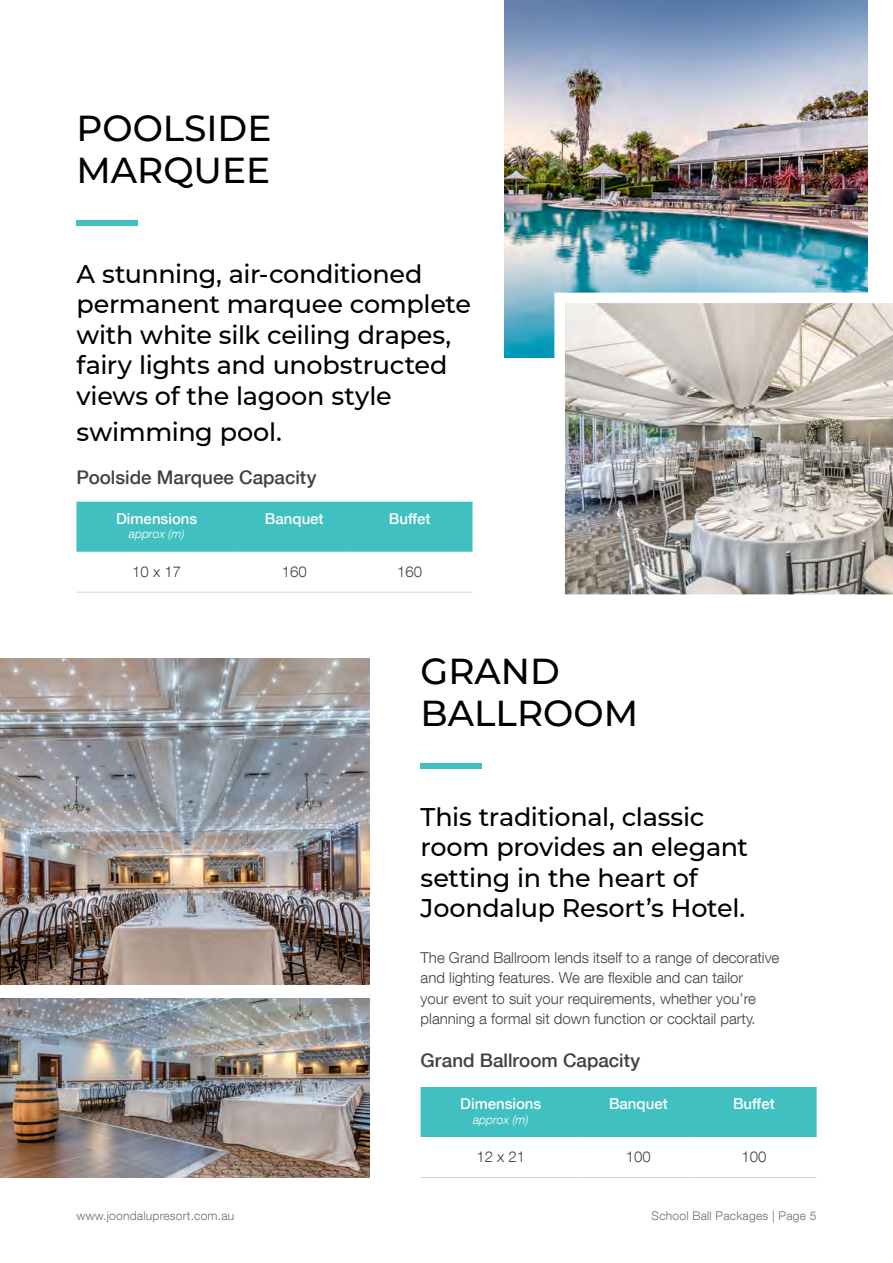
<style>
.page{position:relative;width:893px;height:1263px;background:#fff}
.page>*{position:absolute;margin:0;border:0;box-sizing:border-box;transform-origin:0 0}
.t1{font:500 36px/42px "Montserrat";color:#000}
.t2{font:500 25.5px/30.6px "Montserrat";letter-spacing:-.015em;color:#000}
.t3{font:500 18.75px "Helvetica Neue LT Com";color:#414042}
.t4{font:300 15px/20.2px "Helvetica Neue LT Com";color:#414042}
.t5{font:500 15px "Helvetica Neue LT Com";color:#fff}
.t6{font:300 12px "Helvetica Neue LT Com";letter-spacing:.02em;color:#6d6e71}
.t7{font:italic 300 12px "Helvetica Neue LT Com";color:#fff}
</style>
<div class="page">
<div style="left:76px;top:220px;width:62px;height:6px;background:#40c0c0"></div>
<div style="left:76px;top:503px;width:396px;height:47px;background:#40c0c0"></div>
<hr style="left:76px;top:502px;width:161px;height:1px;background:#40c0c0">
<hr style="left:237px;top:502px;width:115px;height:1px;background:#40c0c0">
<hr style="left:352px;top:502px;width:120px;height:1px;background:#40c0c0">
<hr style="left:76px;top:550px;width:161px;height:2px;background:#40c0c0">
<hr style="left:237px;top:550px;width:115px;height:2px;background:#40c0c0">
<hr style="left:352px;top:550px;width:120px;height:2px;background:#40c0c0">
<hr style="left:76px;top:592px;width:161px;height:1px;background:#d1d3d4">
<hr style="left:237px;top:592px;width:115px;height:1px;background:#d1d3d4">
<hr style="left:352px;top:592px;width:120px;height:1px;background:#d1d3d4">
<div style="left:421px;top:763px;width:61px;height:6px;background:#40c0c0"></div>
<img style="left:504px;top:0;width:363px;height:357px">
<div style="left:421px;top:1088px;width:396px;height:47px;background:#40c0c0"></div>
<hr style="left:421px;top:1087px;width:160px;height:1px;background:#40c0c0">
<hr style="left:581px;top:1087px;width:115px;height:1px;background:#40c0c0">
<hr style="left:696px;top:1087px;width:121px;height:1px;background:#40c0c0">
<hr style="left:421px;top:1135px;width:160px;height:2px;background:#40c0c0">
<hr style="left:581px;top:1135px;width:115px;height:2px;background:#40c0c0">
<hr style="left:696px;top:1135px;width:121px;height:2px;background:#40c0c0">
<hr style="left:421px;top:1177px;width:160px;height:1px;background:#d1d3d4">
<hr style="left:581px;top:1177px;width:115px;height:1px;background:#d1d3d4">
<hr style="left:696px;top:1177px;width:121px;height:1px;background:#d1d3d4">
<img style="left:549px;top:287px;width:344px;height:308px">
<img style="left:0;top:659px;width:370px;height:325px">
<img style="left:0;top:998px;width:370px;height:179px">
<h1 class="t1" style="left:76px;top:106px;width:196px">POOLSIDE<br>MARQUEE</h1>
<p class="t2" style="left:76px;top:257px;width:396px">A stunning, air-conditioned permanent marquee complete with white silk ceiling drapes, fairy lights and unobstructed views of the lagoon style</p>
<p class="t2" style="left:76px;top:416px;width:207px">swimming pool.</p>
<p class="t3" style="left:76px;top:466px;width:241px">Poolside Marquee Capacity</p>
<p class="t5" style="left:116px;top:509px;width:83px">Dimensions</p>
<p class="t7" style="left:129px;top:527px;width:57px">approx (m)</p>
<p class="t5" style="left:265px;top:509px;width:60px">Banquet</p>
<p class="t5" style="left:389px;top:509px;width:43px">Buffet</p>
<p class="t4" style="left:132px;top:561px;width:50px">10 x 17</p>
<p class="t4" style="left:282px;top:561px;width:27px">160</p>
<p class="t4" style="left:397px;top:561px;width:27px">160</p>
<h1 class="t1" style="left:421px;top:649px;width:219px">GRAND<br>BALLROOM</h1>
<p class="t2" style="left:421px;top:800px;width:329px">This traditional, classic room provides an elegant setting in the heart of<br>Joondalup Resort’s Hotel.</p>
<p class="t4" style="left:421px;top:947px;width:360px">The Grand Ballroom lends itself to a range of decorative and lighting features. We are flexible and can tailor<br>your event to suit your requirements, whether you’re planning a formal sit down function or cocktail party.</p>
<p class="t3" style="left:421px;top:1048px;width:221px">Grand Ballroom Capacity</p>
<p class="t5" style="left:460px;top:1095px;width:83px">Dimensions</p>
<p class="t7" style="left:473px;top:1112px;width:57px">approx (m)</p>
<p class="t5" style="left:609px;top:1095px;width:60px">Banquet</p>
<p class="t5" style="left:733px;top:1095px;width:43px">Buffet</p>
<p class="t4" style="left:476px;top:1146px;width:50px">12 x 21</p>
<p class="t4" style="left:626px;top:1146px;width:27px">100</p>
<p class="t4" style="left:741px;top:1146px;width:27px">100</p>
<p class="t6" style="left:77px;top:1208px;width:159px">www.joondalupresort.com.au</p>
<p class="t6" style="left:652px;top:1208px;width:166px">School Ball Packages | Page 5</p>
</div>
